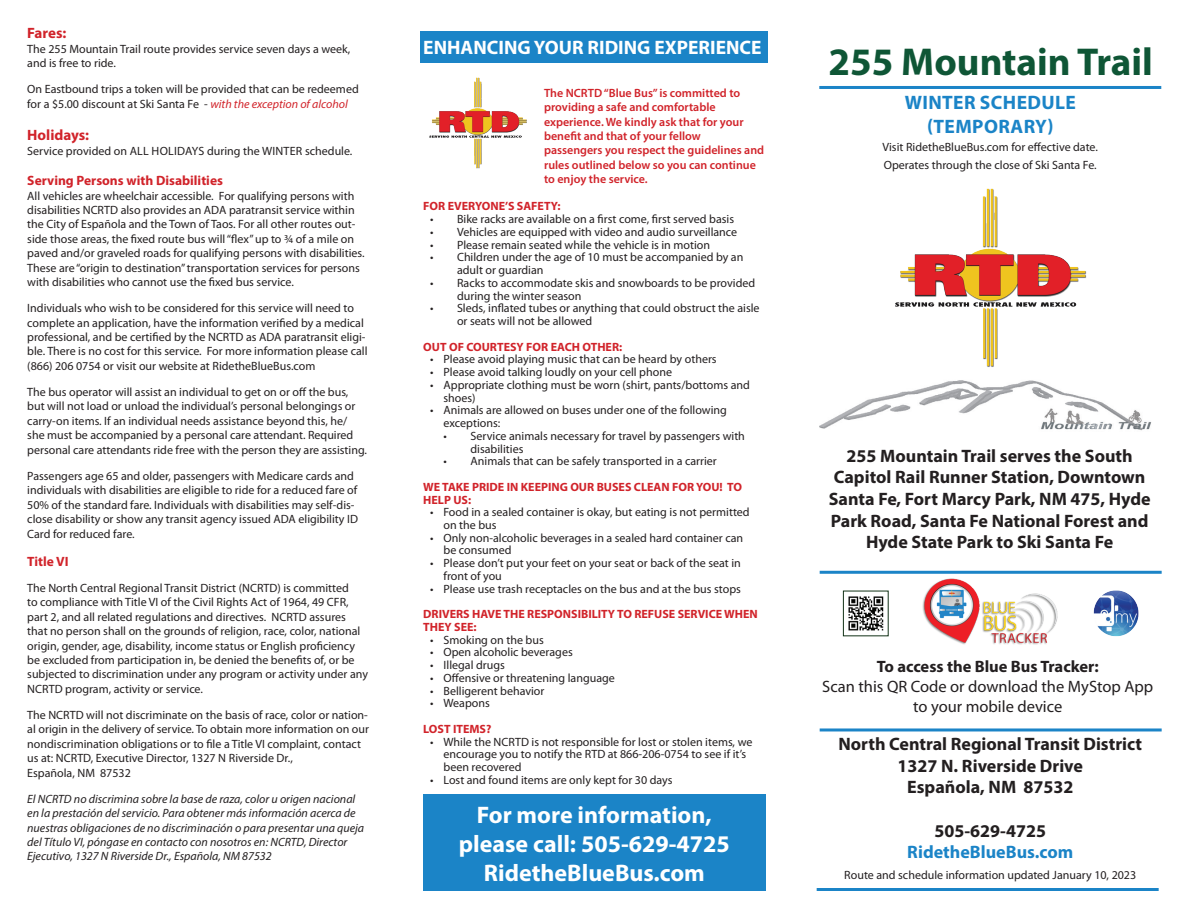
<style>
.page{position:relative;width:1188px;height:918px;background:#fff}
.page>*{position:absolute;margin:0;border:0;box-sizing:border-box;transform-origin:0 0}
.t1{font:700 39px "Myriad Pro";color:#0f5636}
.t2{font:700 24px/28.8px "Myriad Pro";color:#fff;text-align:center}
.t3{font:700 19.5px "Myriad Pro";color:#fff}
.t4{font:700 19.5px/23.4px "Myriad Pro";letter-spacing:.02em;color:#1b84c7;text-align:center}
.t5{font:700 18px/21.6px "Myriad Pro";color:#231f20;text-align:center}
.t6{font:700 18px "Myriad Pro";color:#1b84c7}
.t7{font:16.5px/19.8px "Myriad Pro";color:#231f20;text-align:center}
.t8{font:700 16.5px "Myriad Pro";color:#231f20}
.t9{font:700 15px "Myriad Pro";color:#d1232a}
.t10{font:700 13.5px "Myriad Pro";color:#d1232a}
.t11{font:12px/14.4px "Myriad Pro";color:#231f20}
.t12{font:italic 12px/14.4px "Myriad Pro";color:#231f20}
.t13{font:600 12px/14.4px "Myriad Pro";color:#d1232a}
.t14{font:700 12px/12.8px "Myriad Pro";color:#d1232a}
.s1{font-style:italic;color:#d1232a}
</style>
<div class="page">
<div style="left:421px;top:32px;width:347px;height:31px;background:#1b84c7"></div>
<img style="left:429px;top:77px;width:98px;height:92px">
<img style="left:895px;top:188px;width:192px;height:179px">
<div style="left:423px;top:795px;width:342px;height:96px;background:#1b84c7"></div>
<hr style="left:819px;top:86px;width:342px;height:3px;background:#1b84c7">
<hr style="left:820px;top:728px;width:342px;height:3px;background:#1b84c7">
<hr style="left:817px;top:888px;width:342px;height:3px;background:#1b84c7">
<hr style="left:820px;top:571px;width:342px;height:3px;background:#1b84c7">
<img style="left:1093px;top:590px;width:46px;height:47px">
<img style="left:848px;top:596px;width:36px;height:35px">
<img style="left:922px;top:578px;width:136px;height:67px">
<img style="left:820px;top:380px;width:331px;height:51px">
<p class="t9" style="left:27px;top:23px;width:41px">Fares:</p>
<p class="t11" style="left:27px;top:42px;width:325px">The 255 Mountain Trail route provides service seven days a week, and is free to ride.</p>
<p class="t11" style="left:27px;top:82px;width:333px">On Eastbound trips a token will be provided that can be redeemed for a $5.00 discount at Ski Santa Fe - <span class="s1">with the exception of alcohol</span></p>
<p class="t9" style="left:27px;top:125px;width:63px">Holidays:</p>
<p class="t11" style="left:27px;top:144px;width:327px">Service provided on ALL HOLIDAYS during the WINTER schedule.</p>
<p class="t10" style="left:27px;top:172px;width:197px">Serving Persons with Disabilities</p>
<p class="t11" style="left:27px;top:189px;width:339px">All vehicles are wheelchair accessible. For qualifying persons with disabilities NCRTD also provides an ADA paratransit service within the City of Española and the Town of Taos. For all other routes out&shy;side those areas, the fixed route bus will “flex” up to ¾ of a mile on paved and/or graveled roads for qualifying persons with disabilities.<br>These are “origin to destination” transportation services for persons with disabilities who cannot use the fixed bus service.</p>
<p class="t11" style="left:27px;top:301px;width:342px">Individuals who wish to be considered for this service will need to complete an application, have the information verified by a medical professional, and be certified by the NCRTD as ADA paratransit eligi&shy;ble. There is no cost for this service. For more information please call (866) 206 0754 or visit our website at RidetheBlueBus.com</p>
<p class="t11" style="left:27px;top:385px;width:341px">The bus operator will assist an individual to get on or off the bus, but will not load or unload the individual’s personal belongings or carry-on items. If an individual needs assistance beyond this, he/ she must be accompanied by a personal care attendant. Required personal care attendants ride free with the person they are assisting.</p>
<p class="t11" style="left:27px;top:469px;width:332px">Passengers age 65 and older, passengers with Medicare cards and individuals with disabilities are eligible to ride for a reduced fare of 50% of the standard fare. Individuals with disabilities may self-dis&shy;close disability or show any transit agency issued ADA eligibility ID Card for reduced fare.</p>
<p class="t10" style="left:27px;top:552px;width:43px">Title VI</p>
<p class="t11" style="left:27px;top:581px;width:342px">The North Central Regional Transit District (NCRTD) is committed<br>to compliance with Title VI of the Civil Rights Act of 1964, 49 CFR, part 2, and all related regulations and directives. NCRTD assures that no person shall on the grounds of religion, race, color, national origin, gender, age, disability, income status or English proficiency be excluded from participation in, be denied the benefits of, or be subjected to discrimination under any program or activity under any NCRTD program, activity or service.</p>
<p class="t11" style="left:27px;top:708px;width:343px">The NCRTD will not discriminate on the basis of race, color or nation&shy;al origin in the delivery of service. To obtain more information on our nondiscrimination obligations or to file a Title VI complaint, contact us at: NCRTD, Executive Director, 1327 N Riverside Dr.,<br>Española, NM 87532</p>
<p class="t12" style="left:27px;top:791px;width:338px">El NCRTD no discrimina sobre la base de raza, color u origen nacional en la prestación del servicio. Para obtener más información acerca de nuestras obligaciones de no discriminación o para presentar una queja del Título VI, póngase en contacto con nosotros en: NCRTD, Director Ejecutivo, 1327 N Riverside Dr., Española, NM 87532</p>
<h3 class="t3" style="left:423px;top:34px;width:340px">ENHANCING YOUR RIDING EXPERIENCE</h3>
<p class="t13" style="left:544px;top:85px;width:222px">The NCRTD “Blue Bus” is committed to providing a safe and comfortable experience. We kindly ask that for your benefit and that of your fellow<br>passengers you respect the guidelines and rules outlined below so you can continue to enjoy the service.</p>
<p class="t14" style="left:423px;top:200px;width:139px">FOR EVERYONE’S SAFETY:</p>
<p class="t11" style="left:430px;top:212px;width:306px">• Bike racks are available on a first come, first served basis</p>
<p class="t11" style="left:430px;top:225px;width:309px">• Vehicles are equipped with video and audio surveillance</p>
<p class="t11" style="left:430px;top:238px;width:282px">• Please remain seated while the vehicle is in motion</p>
<p class="t11" style="left:457px;top:251px;width:288px;line-height:12.8px;text-indent:-27px">• Children under the age of 10 must be accompanied by an adult or guardian</p>
<p class="t11" style="left:457px;top:277px;width:300px;line-height:12.8px;text-indent:-27px">• Racks to accommodate skis and snowboards to be provided during the winter season</p>
<p class="t11" style="left:457px;top:302px;width:304px;line-height:12.8px;text-indent:-27px">• Sleds, inflated tubes or anything that could obstruct the aisle or seats will not be allowed</p>
<p class="t14" style="left:423px;top:340px;width:200px">OUT OF COURTESY FOR EACH OTHER:</p>
<p class="t11" style="left:430px;top:352px;width:288px">• Please avoid playing music that can be heard by others</p>
<p class="t11" style="left:430px;top:365px;width:244px">• Please avoid talking loudly on your cell phone</p>
<p class="t11" style="left:444px;top:379px;width:308px;line-height:12.8px;text-indent:-14px">• Appropriate clothing must be worn (shirt, pants/bottoms and shoes)</p>
<p class="t11" style="left:444px;top:404px;width:285px;line-height:12.8px;text-indent:-14px">• Animals are allowed on buses under one of the following exceptions:</p>
<p class="t11" style="left:471px;top:430px;width:276px;line-height:12.8px;text-indent:-27px">• Service animals necessary for travel by passengers with disabilities</p>
<p class="t11" style="left:444px;top:454px;width:275px">• Animals that can be safely transported in a carrier</p>
<p class="t14" style="left:423px;top:480px;width:320px">WE TAKE PRIDE IN KEEPING OUR BUSES CLEAN FOR YOU! TO<br>HELP US:</p>
<p class="t11" style="left:444px;top:506px;width:308px;line-height:12.8px;text-indent:-14px">• Food in a sealed container is okay, but eating is not permitted on the bus</p>
<p class="t11" style="left:444px;top:532px;width:301px;line-height:12.8px;text-indent:-14px">• Only non-alcoholic beverages in a sealed hard container can be consumed</p>
<p class="t11" style="left:444px;top:557px;width:299px;line-height:12.8px;text-indent:-14px">• Please don’t put your feet on your seat or back of the seat in front of you</p>
<p class="t11" style="left:430px;top:582px;width:312px">• Please use trash receptacles on the bus and at the bus stops</p>
<p class="t14" style="left:423px;top:607px;width:336px">DRIVERS HAVE THE RESPONSIBILITY TO REFUSE SERVICE WHEN<br>THEY SEE:</p>
<p class="t11" style="left:430px;top:633px;width:115px">• Smoking on the bus</p>
<p class="t11" style="left:430px;top:645px;width:144px">• Open alcoholic beverages</p>
<p class="t11" style="left:430px;top:658px;width:76px">• Illegal drugs</p>
<p class="t11" style="left:430px;top:671px;width:186px">• Offensive or threatening language</p>
<p class="t11" style="left:430px;top:684px;width:116px">• Belligerent behavior</p>
<p class="t11" style="left:430px;top:696px;width:61px">• Weapons</p>
<p class="t14" style="left:423px;top:722px;width:70px">LOST ITEMS?</p>
<p class="t11" style="left:444px;top:736px;width:310px;line-height:12.8px;text-indent:-14px">• While the NCRTD is not responsible for lost or stolen items, we encourage you to notify the RTD at 866-206-0754 to see if it’s been recovered</p>
<p class="t11" style="left:430px;top:773px;width:244px">• Lost and found items are only kept for 30 days</p>
<h2 class="t2" style="left:459px;top:800px;width:272px">For more information, please call: 505-629-4725<br>RidetheBlueBus.com</h2>
<h1 class="t1" style="left:829px;top:36px;width:326px">255 Mountain Trail</h1>
<h3 class="t4" style="left:905px;top:90px;width:173px">WINTER SCHEDULE (TEMPORARY)</h3>
<p class="t11" style="left:883px;top:138px;width:217px;line-height:18px">Visit RidetheBlueBus.com for effective date.<br>Operates through the close of Ski Santa Fe.</p>
<h3 class="t5" style="left:829px;top:444px;width:323px">255 Mountain Trail serves the South Capitol Rail Runner Station, Downtown Santa Fe, Fort Marcy Park, NM 475, Hyde Park Road, Santa Fe National Forest and Hyde State Park to Ski Santa Fe</h3>
<h3 class="t8" style="left:877px;top:656px;width:223px">To access the Blue Bus Tracker:</h3>
<h3 class="t7" style="left:822px;top:677px;width:333px">Scan this QR Code or download the MyStop App to your mobile device</h3>
<h3 class="t5" style="left:838px;top:733px;width:305px">North Central Regional Transit District<br>1327 N. Riverside Drive<br>Española, NM 87532</h3>
<h3 class="t5" style="left:935px;top:819px;width:113px">505-629-4725</h3>
<h3 class="t6" style="left:907px;top:840px;width:167px">RidetheBlueBus.com</h3>
<p class="t11" style="left:844px;top:868px;width:294px">Route and schedule information updated January 10, 2023</p>
</div>
